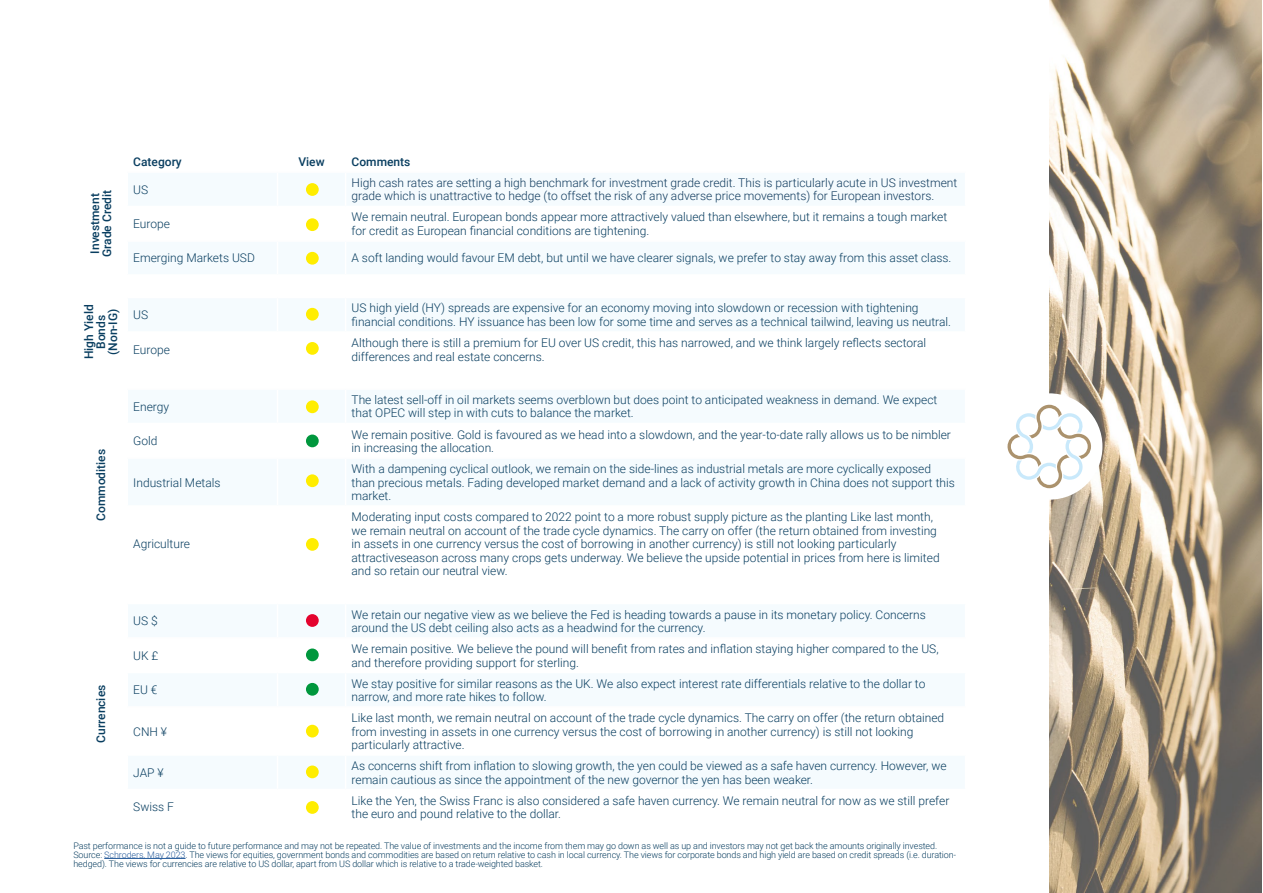
<style>
.page{position:relative;width:1263px;height:893px;background:#fff}
.page>*{position:absolute;margin:0;border:0;box-sizing:border-box;transform-origin:0 0}
.t1{font:300 12px/13.5px "Roboto";color:#093e60}
.t2{font:300 12px/13.5px "Roboto";color:#103b5e}
.t3{font:500 12px/12px "Roboto";color:#093e60}
.t4{font:300 9px/9px "Roboto";letter-spacing:-.01em;color:#093e60}
.s1{color:#275b9b}
</style>
<div class="page">
<img style="left:1049px;top:0;width:213px;height:893px">
<div style="left:996px;top:393px;width:106px;height:107px;background:#fff;border-radius:50%"></div>
<svg style="left:1007px;top:405px;width:84px;height:83px"></svg>
<hr style="left:104px;top:858px;width:82px;height:1px;background:#275b9b">
<div style="left:306px;top:218px;width:13px;height:13px;background:#ffed00;border-radius:50%"></div>
<div style="left:306px;top:252px;width:13px;height:13px;background:#ffed00;border-radius:50%"></div>
<div style="left:306px;top:183px;width:13px;height:13px;background:#ffed00;border-radius:50%"></div>
<div style="left:306px;top:342px;width:13px;height:13px;background:#ffed00;border-radius:50%"></div>
<div style="left:306px;top:308px;width:13px;height:13px;background:#ffed00;border-radius:50%"></div>
<div style="left:306px;top:435px;width:13px;height:12px;background:#00973d;border-radius:50%"></div>
<div style="left:306px;top:400px;width:13px;height:13px;background:#ffed00;border-radius:50%"></div>
<div style="left:306px;top:801px;width:13px;height:13px;background:#ffed00;border-radius:50%"></div>
<div style="left:306px;top:683px;width:13px;height:13px;background:#00973d;border-radius:50%"></div>
<div style="left:306px;top:538px;width:13px;height:13px;background:#ffed00;border-radius:50%"></div>
<div style="left:306px;top:474px;width:13px;height:13px;background:#ffed00;border-radius:50%"></div>
<div style="left:306px;top:614px;width:13px;height:13px;background:#e4032e;border-radius:50%"></div>
<div style="left:306px;top:648px;width:13px;height:13px;background:#00973d;border-radius:50%"></div>
<div style="left:306px;top:765px;width:13px;height:13px;background:#ffed00;border-radius:50%"></div>
<div style="left:306px;top:725px;width:13px;height:12px;background:#ffed00;border-radius:50%"></div>
<p class="t3" style="left:88px;top:257px;width:69px;rotate:-90deg">Investment<br>Grade Credit</p>
<p class="t3" style="left:133px;top:155px;width:50px">Category</p>
<p class="t3" style="left:298px;top:155px;width:28px">View</p>
<p class="t3" style="left:352px;top:155px;width:60px">Comments</p>
<p class="t1" style="left:133px;top:182px;width:16px">US</p>
<p class="t2" style="left:352px;top:175px;width:607px">High cash rates are setting a high benchmark for investment grade credit. This is particularly acute in US investment grade which is unattractive to hedge (to offset the risk of any adverse price movements) for European investors.</p>
<p class="t1" style="left:133px;top:217px;width:38px">Europe</p>
<p class="t1" style="left:352px;top:210px;width:597px">We remain neutral. European bonds appear more attractively valued than elsewhere, but it remains a tough market for credit as European financial conditions are tightening.</p>
<p class="t1" style="left:133px;top:251px;width:123px">Emerging Markets USD</p>
<p class="t1" style="left:352px;top:251px;width:601px">A soft landing would favour EM debt, but until we have clearer signals, we prefer to stay away from this asset class.</p>
<p class="t3" style="left:82px;top:359px;width:56px;text-align:center;rotate:-90deg">High Yield<br>Bonds (Non-IG)</p>
<p class="t1" style="left:133px;top:308px;width:16px">US</p>
<p class="t1" style="left:352px;top:301px;width:601px">US high yield (HY) spreads are expensive for an economy moving into slowdown or recession with tightening financial conditions. HY issuance has been low for some time and serves as a technical tailwind, leaving us neutral.</p>
<p class="t1" style="left:133px;top:342px;width:38px">Europe</p>
<p class="t1" style="left:352px;top:336px;width:576px">Although there is still a premium for EU over US credit, this has narrowed, and we think largely reflects sectoral differences and real estate concerns.</p>
<p class="t3" style="left:94px;top:521px;width:73px;rotate:-90deg">Commodities</p>
<p class="t3" style="left:94px;top:743px;width:59px;rotate:-90deg">Currencies</p>
<p class="t1" style="left:133px;top:399px;width:37px">Energy</p>
<p class="t1" style="left:352px;top:392px;width:587px">The latest sell-off in oil markets seems overblown but does point to anticipated weakness in demand. We expect that OPEC will step in with cuts to balance the market.</p>
<p class="t1" style="left:133px;top:434px;width:26px">Gold</p>
<p class="t1" style="left:352px;top:427px;width:601px">We remain positive. Gold is favoured as we head into a slowdown, and the year-to-date rally allows us to be nimbler in increasing the allocation.</p>
<p class="t1" style="left:133px;top:475px;width:89px">Industrial Metals</p>
<p class="t1" style="left:352px;top:462px;width:605px">With a dampening cyclical outlook, we remain on the side-lines as industrial metals are more cyclically exposed than precious metals. Fading developed market demand and a lack of activity growth in China does not support this market.</p>
<p class="t1" style="left:133px;top:537px;width:58px">Agriculture</p>
<p class="t1" style="left:352px;top:510px;width:590px">Moderating input costs compared to 2022 point to a more robust supply picture as the planting Like last month, we remain neutral on account of the trade cycle dynamics. The carry on offer (the return obtained from investing in assets in one currency versus the cost of borrowing in another currency) is still not looking particularly attractiveseason across many crops gets underway. We believe the upside potential in prices from here is limited and so retain our neutral view.</p>
<p class="t1" style="left:133px;top:614px;width:26px">US $</p>
<p class="t1" style="left:352px;top:607px;width:576px">We retain our negative view as we believe the Fed is heading towards a pause in its monetary policy. Concerns around the US debt ceiling also acts as a headwind for the currency.</p>
<p class="t1" style="left:133px;top:648px;width:27px">UK £</p>
<p class="t1" style="left:352px;top:642px;width:588px">We remain positive. We believe the pound will benefit from rates and inflation staying higher compared to the US, and therefore providing support for sterling.</p>
<p class="t1" style="left:133px;top:683px;width:26px">EU €</p>
<p class="t1" style="left:352px;top:676px;width:575px">We stay positive for similar reasons as the UK. We also expect interest rate differentials relative to the dollar to narrow, and more rate hikes to follow.</p>
<p class="t1" style="left:133px;top:724px;width:35px">CNH ¥</p>
<p class="t1" style="left:352px;top:711px;width:594px">Like last month, we remain neutral on account of the trade cycle dynamics. The carry on offer (the return obtained from investing in assets in one currency versus the cost of borrowing in another currency) is still not looking particularly attractive.</p>
<p class="t1" style="left:133px;top:765px;width:32px">JAP ¥</p>
<p class="t1" style="left:352px;top:759px;width:597px">As concerns shift from inflation to slowing growth, the yen could be viewed as a safe haven currency. However, we remain cautious as since the appointment of the new governor the yen has been weaker.</p>
<p class="t1" style="left:133px;top:800px;width:42px">Swiss F</p>
<p class="t1" style="left:352px;top:793px;width:599px">Like the Yen, the Swiss Franc is also considered a safe haven currency. We remain neutral for now as we still prefer the euro and pound relative to the dollar.</p>
<p class="t4" style="left:73px;top:841px;width:884px">Past performance is not a guide to future performance and may not be repeated. The value of investments and the income from them may go down as well as up and investors may not get back the amounts originally invested.<br>Source: <span class="s1">Schroders, May 2023</span>. The views for equities, government bonds and commodities are based on return relative to cash in local currency. The views for corporate bonds and high yield are based on credit spreads (i.e. duration&shy;hedged). The views for currencies are relative to US dollar, apart from US dollar which is relative to a trade-weighted basket.</p>
</div>
